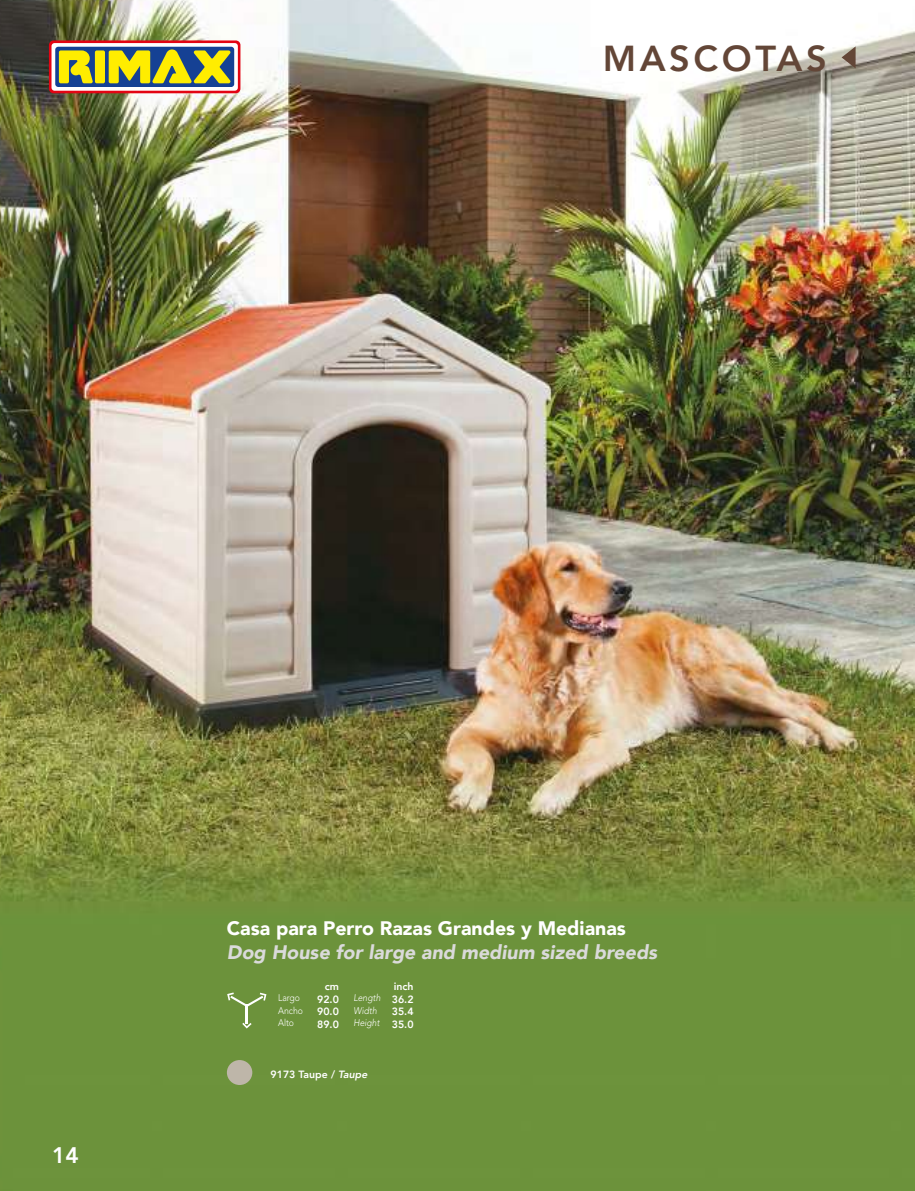
<style>
.page{position:relative;width:915px;height:1191px;background:#fff}
.page>*{position:absolute;margin:0;border:0;box-sizing:border-box;transform-origin:0 0}
.t1{font:800 36px "Avenir";letter-spacing:.1em;color:#634637}
.t2{font:800 22.5px "Avenir";color:#fff}
.t3{font:italic 900 19.5px "Avenir";color:#dadada}
.t4{font:900 19.5px "Avenir";color:#fff}
.t5{font:800 10.5px/12.5px "Avenir";color:#fff;text-align:justify}
.t6{font:italic 300 9.6px/12.3px "Avenir";color:#fff;scale:.9 1}
.t7{font:300 9.6px/12.3px "Avenir";color:#fff;scale:.9 1}
.s1{font-style:italic}
</style>
<div class="page">
<img style="left:0;top:0;width:914px;height:1191px">
<div style="left:227px;top:1060px;width:25px;height:25px;background:#beb6a9;border-radius:50%"></div>
<svg style="left:227px;top:992px;width:39px;height:36px"></svg>
<div style="left:49px;top:40px;width:191px;height:53px;background:#e30413;border-radius:5px"></div>
<div style="left:51px;top:43px;width:187px;height:48px;background:linear-gradient(to right,#fff,#fff);border-radius:3px"></div>
<div style="left:55px;top:47px;width:179px;height:40px;background:#154194;border-radius:3px"></div>
<svg style="left:59px;top:49px;width:171px;height:34px"></svg>
<svg style="left:841px;top:46px;width:14px;height:22px"></svg>
<h1 class="t1" style="left:602px;top:31px;width:225px">MASCOTAS</h1>
<h2 class="t2" style="left:52px;top:1137px;width:28px">14</h2>
<h3 class="t4" style="left:227px;top:911px;width:400px">Casa para Perro Razas Grandes y Medianas</h3>
<h3 class="t3" style="left:227px;top:935px;width:432px">Dog House for large and medium sized breeds</h3>
<p class="t5" style="left:317px;top:980px;width:23px;text-indent:8px">cm 92.0<br>90.0<br>89.0</p>
<p class="t5" style="left:391px;top:980px;width:23px">inch 36.2<br>35.4<br>35.0</p>
<p class="t7" style="left:278px;top:992px;width:29px">Largo<br>Ancho<br>Alto</p>
<p class="t6" style="left:353px;top:992px;width:31px">Length<br>Width<br>Height</p>
<p class="t5" style="left:270px;top:1068px;width:98px">9173 Taupe / <span class="s1">Taupe</span></p>
</div>
